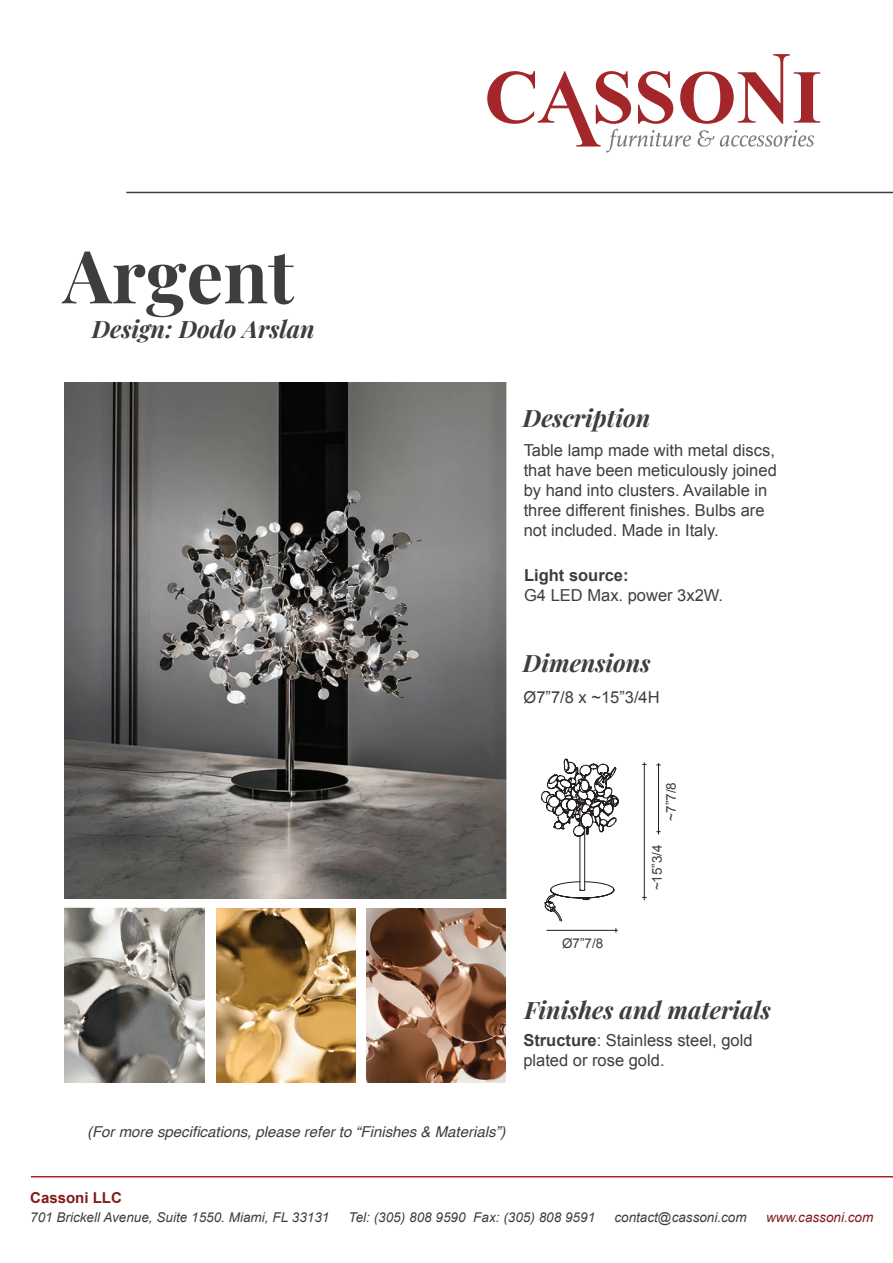
<style>
.page{position:relative;width:893px;height:1263px;background:#fff}
.page>*{position:absolute;margin:0;border:0;box-sizing:border-box;transform-origin:0 0}
.t1{font:700 73.2px "Playfair Display";color:#3e3e3f}
.t2{font:italic 700 24px "Playfair Display";color:#3e3e3f}
.t3{font:16.5px/19.8px "Arial";color:#3e3e3f}
.t4{font:700 16.5px "Arial";color:#3e3e3f}
.t5{font:italic 15px "Helvetica";color:#3e3e3f}
.t6{font:700 15px "Arial";color:#801d1a}
.t7{font:italic 13.5px "Arial";color:#3e3e3f}
.t8{font:13.5px "Arial";color:#3e3e3f}
.t9{font:italic 13.5px "Arial";color:#801d1a}
.s1{font-weight:700}
</style>
<div class="page">
<hr style="left:31px;top:1176px;width:862px;height:1px;background:#a3272a">
<hr style="left:126px;top:192px;width:767px;height:1px;background:#3e3e3f">
<svg style="left:487px;top:54px;width:333px;height:99px"></svg>
<hr style="left:546px;top:930px;width:72px;height:1px;background:#231f20">
<hr style="left:658px;top:763px;width:1px;height:71px;background:#231f20">
<svg style="left:541px;top:759px;width:78px;height:162px"></svg>
<hr style="left:644px;top:762px;width:1px;height:138px;background:#231f20">
<img style="left:65px;top:382px;width:441px;height:516px">
<img style="left:65px;top:908px;width:139px;height:174px">
<img style="left:216px;top:909px;width:139px;height:173px">
<img style="left:366px;top:909px;width:139px;height:173px">
<h1 class="t1" style="left:63px;top:218px;width:233px">Argent</h1>
<h2 class="t2" style="left:92px;top:310px;width:224px">Design: Dodo Arslan</h2>
<h2 class="t2" style="left:523px;top:398px;width:129px">Description</h2>
<p class="t3" style="left:524px;top:441px;width:255px">Table lamp made with metal discs, that have been meticulously joined by hand into clusters. Available in three different finishes. Bulbs are not included. Made in Italy.</p>
<p class="t4" style="left:524px;top:564px;width:106px">Light source:</p>
<p class="t3" style="left:524px;top:585px;width:200px">G4 LED Max. power 3x2W.</p>
<h2 class="t2" style="left:523px;top:643px;width:129px">Dimensions</h2>
<p class="t3" style="left:523px;top:688px;width:138px">Ø7”7/8 x ~15”3/4H</p>
<p class="t8" style="left:662px;top:821px;width:40px;rotate:-90deg">~7”7/8</p>
<p class="t8" style="left:562px;top:934px;width:43px">Ø7”7/8</p>
<p class="t8" style="left:648px;top:890px;width:48px;rotate:-90deg">~15”3/4</p>
<h2 class="t2" style="left:524px;top:991px;width:248px">Finishes and materials</h2>
<p class="t3" style="left:523px;top:1030px;width:231px"><span class="s1">Structure</span>: Stainless steel, gold plated or rose gold.</p>
<p class="t5" style="left:87px;top:1120px;width:420px">(For more specifications, please refer to “Finishes &amp; Materials”)</p>
<p class="t6" style="left:30px;top:1187px;width:93px">Cassoni LLC</p>
<p class="t7" style="left:30px;top:1209px;width:301px">701 Brickell Avenue, Suite 1550. Miami, FL 33131</p>
<p class="t7" style="left:349px;top:1209px;width:248px">Tel: (305) 808 9590 Fax: (305) 808 9591</p>
<p class="t7" style="left:614px;top:1209px;width:134px">contact@cassoni.com</p>
<p class="t9" style="left:766px;top:1209px;width:109px">www.cassoni.com</p>
</div>
